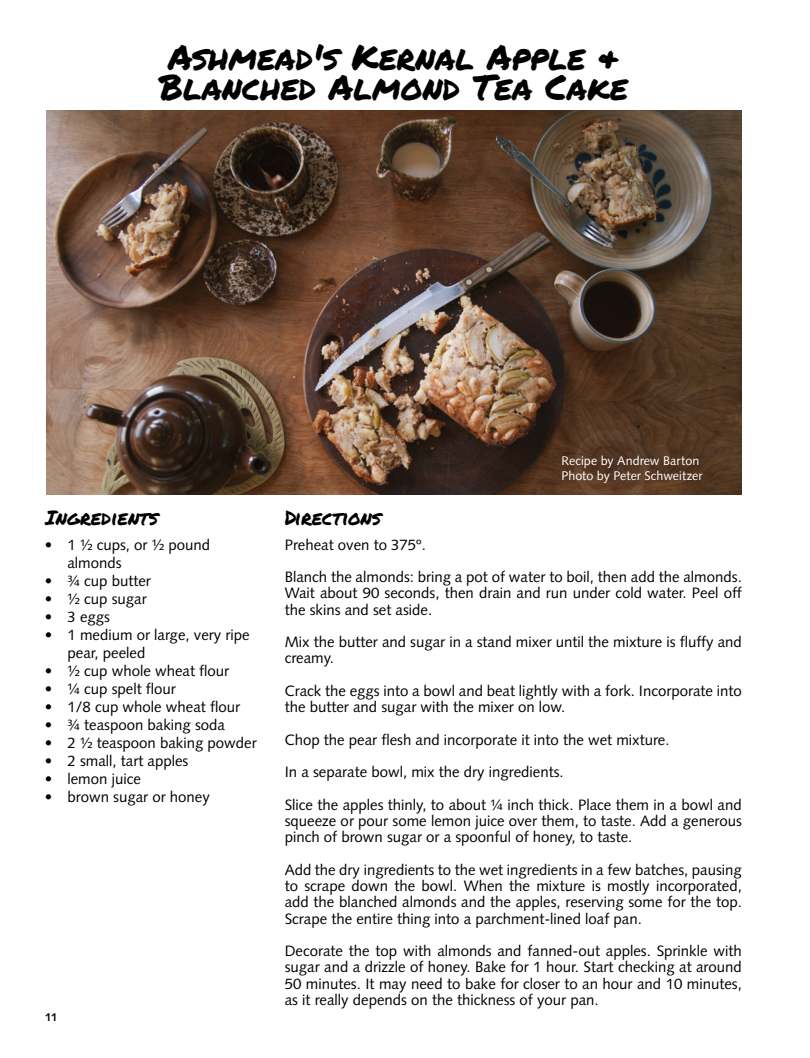
<style>
.page{position:relative;width:810px;height:1058px;background:#fff}
.page>*{position:absolute;margin:0;border:0;box-sizing:border-box;transform-origin:0 0}
.t1{font:35px/30px "Permanent Marker";color:#000}
.t2{font:20px "Permanent Marker";color:#000}
.t3{font:15px/16.2px "Syntax LT Std";color:#000}
.t4{font:12.5px/15px "Syntax LT Std";color:#fff}
.t5{font:700 11.25px "Syntax LT Std";color:#000}
</style>
<div class="page">
<img style="left:46px;top:110px;width:696px;height:385px">
<h1 class="t1" style="left:159px;top:41px;width:470px">Ashmead's Kernal Apple &amp;<br>Blanched Almond Tea Cake</h1>
<h2 class="t2" style="left:45px;top:502px;width:114px">Ingredients</h2>
<h2 class="t2" style="left:285px;top:502px;width:98px">Directions</h2>
<p class="t4" style="left:562px;top:453px;width:142px">Recipe by Andrew Barton<br>Photo by Peter Schweitzer</p>
<p class="t3" style="left:67px;top:535px;width:144px;line-height:18px;text-indent:-22px">• 1 1/2 cups, or 1/2 pound almonds</p>
<p class="t3" style="left:45px;top:572px;width:107px">• 3/4 cup butter</p>
<p class="t3" style="left:45px;top:590px;width:103px">• 1/2 cup sugar</p>
<p class="t3" style="left:45px;top:608px;width:67px">• 3 eggs</p>
<p class="t3" style="left:67px;top:625px;width:184px;line-height:18px;text-indent:-22px">• 1 medium or large, very ripe pear, peeled</p>
<p class="t3" style="left:45px;top:662px;width:186px">• 1/2 cup whole wheat flour</p>
<p class="t3" style="left:45px;top:680px;width:132px">• 1/4 cup spelt flour</p>
<p class="t3" style="left:45px;top:698px;width:197px">• 1/8 cup whole wheat flour</p>
<p class="t3" style="left:45px;top:716px;width:182px">• 3/4 teaspoon baking soda</p>
<p class="t3" style="left:45px;top:734px;width:213px">• 2 1/2 teaspoon baking powder</p>
<p class="t3" style="left:45px;top:752px;width:145px">• 2 small, tart apples</p>
<p class="t3" style="left:45px;top:770px;width:97px">• lemon juice</p>
<p class="t3" style="left:45px;top:788px;width:166px">• brown sugar or honey</p>
<p class="t5" style="left:45px;top:1010px;width:14px">11</p>
<p class="t3" style="left:285px;top:528px;width:459px;line-height:32.5px">Preheat oven to 375º.<br>Blanch the almonds: bring a pot of water to boil, then add the almonds.</p>
<p class="t3" style="left:285px;top:585px;width:459px">Wait about 90 seconds, then drain and run under cold water. Peel off the skins and set aside.</p>
<p class="t3" style="left:285px;top:634px;width:459px">Mix the butter and sugar in a stand mixer until the mixture is fluffy and creamy.</p>
<p class="t3" style="left:285px;top:682px;width:459px">Crack the eggs into a bowl and beat lightly with a fork. Incorporate into the butter and sugar with the mixer on low.</p>
<p class="t3" style="left:285px;top:723px;width:459px;line-height:32.5px">Chop the pear flesh and incorporate it into the wet mixture.<br>In a separate bowl, mix the dry ingredients.<br>Slice the apples thinly, to about ¼ inch thick. Place them in a bowl and</p>
<p class="t3" style="left:285px;top:812px;width:459px">squeeze or pour some lemon juice over them, to taste. Add a generous pinch of brown sugar or a spoonful of honey, to taste.</p>
<p class="t3" style="left:285px;top:861px;width:459px;text-align:justify">Add the dry ingredients to the wet ingredients in a few batches, pausing to scrape down the bowl. When the mixture is mostly incorporated, add the blanched almonds and the apples, reserving some for the top.<br>Scrape the entire thing into a parchment-lined loaf pan.</p>
<p class="t3" style="left:285px;top:942px;width:459px;text-align:justify">Decorate the top with almonds and fanned-out apples. Sprinkle with sugar and a drizzle of honey. Bake for 1 hour. Start checking at around 50 minutes. It may need to bake for closer to an hour and 10 minutes, as it really depends on the thickness of your pan.</p>
</div>
